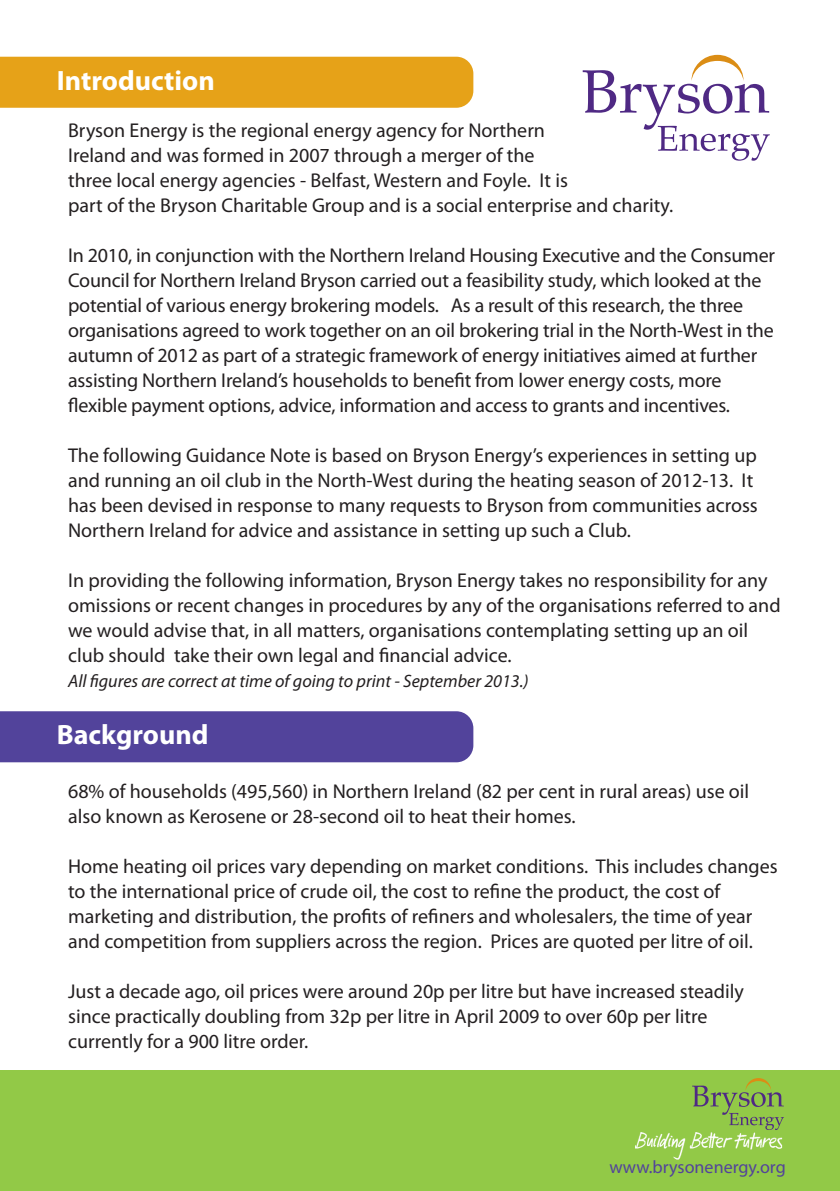
<style>
.page{position:relative;width:840px;height:1191px;background:#fff}
.page>*{position:absolute;margin:0;border:0;box-sizing:border-box;transform-origin:0 0}
.t1{font:700 28px "Myriad Pro";color:#fff}
.t2{font:20px/25px "Myriad Pro";color:#231f20}
.t3{font:italic 18px "Myriad Pro";color:#231f20}
.t4{font:18px "Myriad Pro";color:#52439b}
</style>
<div class="page">
<div style="left:1px;top:57px;width:472px;height:51px;background:#e6a218"></div>
<svg style="left:582px;top:55px;width:187px;height:106px"></svg>
<div style="left:0;top:1070px;width:839px;height:121px;background:#92c947"></div>
<div style="left:1px;top:711px;width:472px;height:51px;background:#52439b"></div>
<svg style="left:692px;top:1078px;width:91px;height:52px"></svg>
<img style="left:635px;top:1132px;width:147px;height:27px">
<h1 class="t1" style="left:57px;top:70px;width:159px">Introduction</h1>
<p class="t2" style="left:68px;top:119px;width:606px">Bryson Energy is the regional energy agency for Northern<br>Ireland and was formed in 2007 through a merger of the<br>three local energy agencies - Belfast, Western and Foyle. It is<br>part of the Bryson Charitable Group and is a social enterprise and charity.</p>
<p class="t2" style="left:68px;top:244px;width:708px">In 2010, in conjunction with the Northern Ireland Housing Executive and the Consumer Council for Northern Ireland Bryson carried out a feasibility study, which looked at the potential of various energy brokering models. As a result of this research, the three organisations agreed to work together on an oil brokering trial in the North-West in the autumn of 2012 as part of a strategic framework of energy initiatives aimed at further assisting Northern Ireland’s households to benefit from lower energy costs, more flexible payment options, advice, information and access to grants and incentives.</p>
<p class="t2" style="left:68px;top:444px;width:691px">The following Guidance Note is based on Bryson Energy’s experiences in setting up and running an oil club in the North-West during the heating season of 2012-13. It has been devised in response to many requests to Bryson from communities across Northern Ireland for advice and assistance in setting up such a Club.</p>
<p class="t2" style="left:68px;top:569px;width:713px">In providing the following information, Bryson Energy takes no responsibility for any omissions or recent changes in procedures by any of the organisations referred to and we would advise that, in all matters, organisations contemplating setting up an oil club should take their own legal and financial advice.</p>
<p class="t3" style="left:68px;top:674px;width:462px">All figures are correct at time of going to print - September 2013.)</p>
<h1 class="t1" style="left:57px;top:724px;width:153px">Background</h1>
<p class="t2" style="left:68px;top:780px;width:682px">68% of households (495,560) in Northern Ireland (82 per cent in rural areas) use oil also known as Kerosene or 28-second oil to heat their homes.</p>
<p class="t2" style="left:68px;top:855px;width:710px">Home heating oil prices vary depending on market conditions. This includes changes to the international price of crude oil, the cost to refine the product, the cost of marketing and distribution, the profits of refiners and wholesalers, the time of year and competition from suppliers across the region. Prices are quoted per litre of oil.</p>
<p class="t2" style="left:68px;top:980px;width:677px">Just a decade ago, oil prices were around 20p per litre but have increased steadily since practically doubling from 32p per litre in April 2009 to over 60p per litre currently for a 900 litre order.</p>
<p class="t4" style="left:609px;top:1160px;width:178px">www.brysonenergy.org</p>
</div>
